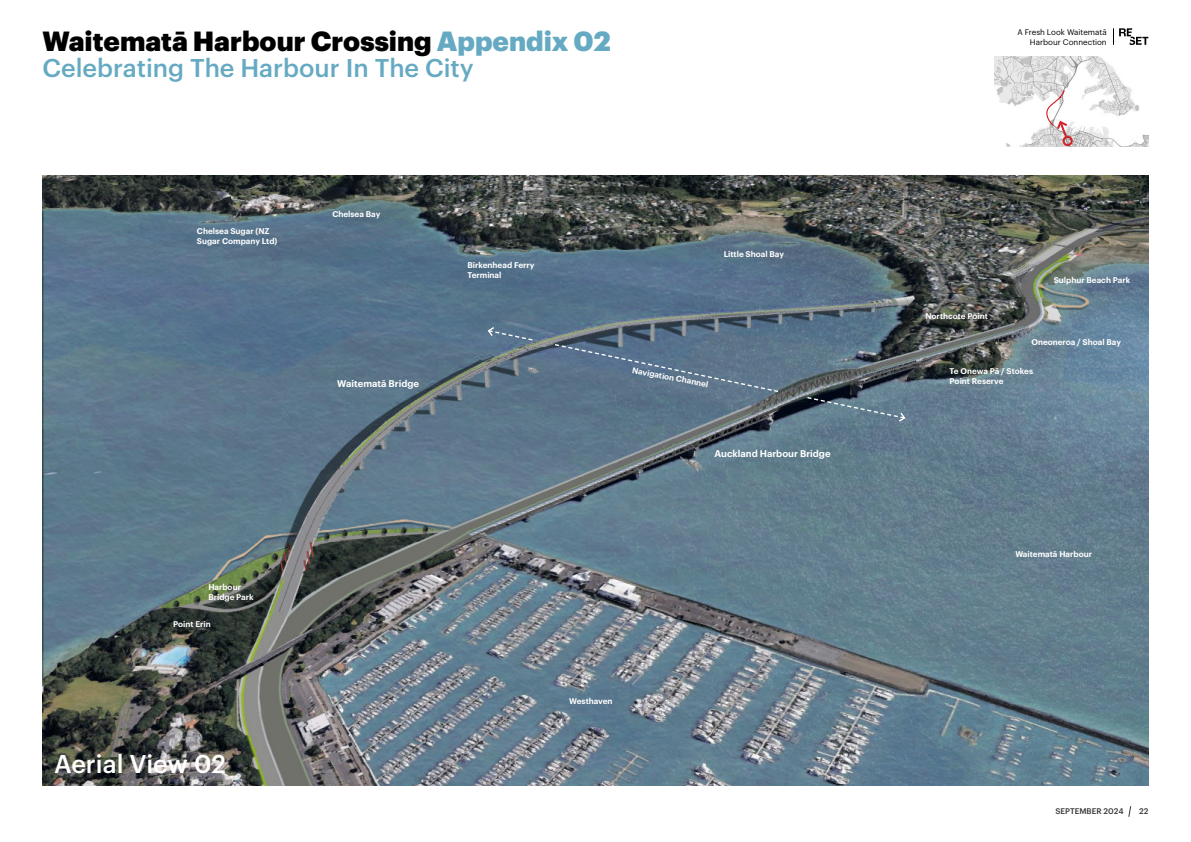
<style>
.page{position:relative;width:1191px;height:842px;background:#fff}
.page>*{position:absolute;margin:0;border:0;box-sizing:border-box;transform-origin:0 0}
.t1{font:900 27.2px "Graphik";color:#000}
.t2{font:500 25.1px "Graphik";color:#65aac2}
.t3{font:500 25.1px "Graphik";color:#fff}
.t4{font:600 9.5px "Graphik";color:#fff}
.t5{font:600 8.2px/9.8px "Graphik";color:#fff}
.t6{font:8px/10px "Graphik";color:#000;text-align:right}
.t7{font:500 8px "Graphik";letter-spacing:.005em;color:#353533}
.s1{color:#65aac2}
</style>
<div class="page">
<img style="left:994px;top:57px;width:154px;height:90px">
<img style="left:43px;top:175px;width:1105px;height:610px">
<svg style="left:1040px;top:89px;width:35px;height:58px"></svg>
<svg style="left:487px;top:326px;width:419px;height:97px;background:#5b7083"></svg>
<img style="left:533px;top:339px;width:21px;height:7px">
<img style="left:778px;top:374px;width:27px;height:65px">
<svg style="left:1113px;top:28px;width:35px;height:17px"></svg>
<svg style="left:1128px;top:806px;width:3px;height:11px"></svg>
<h1 class="t1" style="left:43px;top:20px;width:570px">Waitematā Harbour Crossing <span class="s1">Appendix 02</span></h1>
<h2 class="t2" style="left:43px;top:49px;width:433px">Celebrating The Harbour In The City</h2>
<p class="t5" style="left:197px;top:226px;width:82px">Chelsea Sugar (NZ<br>Sugar Company Ltd)</p>
<p class="t5" style="left:208px;top:582px;width:47px">Harbour<br>Bridge Park</p>
<p class="t5" style="left:173px;top:618px;width:39px">Point Erin</p>
<h2 class="t3" style="left:54px;top:744px;width:174px">Aerial View 02</h2>
<p class="t5" style="left:332px;top:209px;width:49px">Chelsea Bay</p>
<p class="t4" style="left:337px;top:376px;width:83px">Waitematā Bridge</p>
<p class="t5" style="left:467px;top:260px;width:69px">Birkenhead Ferry<br>Terminal</p>
<p class="t5" style="left:723px;top:249px;width:62px">Little Shoal Bay</p>
<p class="t5" style="left:633px;top:365px;width:79px;rotate:10deg">Navigation Channel</p>
<p class="t4" style="left:714px;top:446px;width:118px">Auckland Harbour Bridge</p>
<p class="t5" style="left:569px;top:695px;width:45px">Westhaven</p>
<p class="t6" style="left:1017px;top:26px;width:91px">A Fresh Look Waitematā<br>Harbour Connection</p>
<p class="t5" style="left:925px;top:310px;width:64px">Northcote Point</p>
<p class="t5" style="left:1053px;top:274px;width:78px">Sulphur Beach Park</p>
<p class="t5" style="left:1031px;top:336px;width:91px">Oneoneroa / Shoal Bay</p>
<p class="t5" style="left:949px;top:365px;width:85px">Te Onewa Pā / Stokes<br>Point Reserve</p>
<p class="t5" style="left:1015px;top:549px;width:78px">Waitematā Harbour</p>
<p class="t7" style="left:1055px;top:805px;width:70px">SEPTEMBER 2024</p>
<p class="t7" style="left:1139px;top:805px;width:11px">22</p>
</div>
